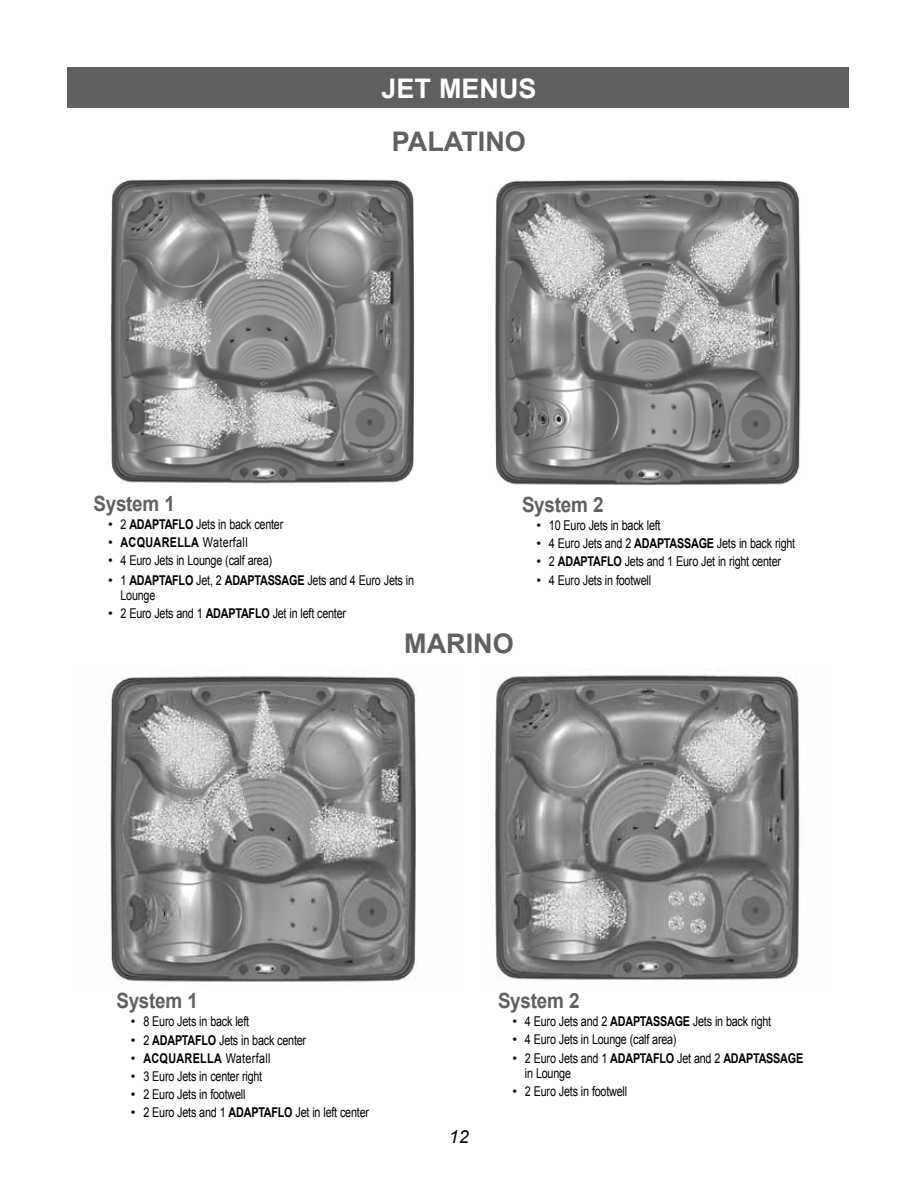
<style>
.page{position:relative;width:918px;height:1188px;background:#fff}
.page>*{position:absolute;margin:0;border:0;box-sizing:border-box;transform-origin:0 0}
.t1{font:700 27px "Arial";color:#5f6062}
.t2{font:700 27px "Arial";color:#fff}
.t3{font:700 21px "Arial";letter-spacing:-.015em;color:#5f6062;scale:.9 1}
.t4{font:italic 18px "Arial";color:#000}
.t5{font:13.5px/15px "Arial";letter-spacing:-.02em;color:#000}
.t6{font:13.5px "Arial";letter-spacing:.03em;color:#000;scale:.8 1}
.t7{font:700 13.5px "Arial";color:#000;scale:.8 1}
.s1{font-weight:700}
.s2{font-weight:400}
</style>
<div class="page">
<div style="left:68px;top:68px;width:781px;height:40px;background:#5f6062"></div>
<img style="left:110px;top:676px;width:307px;height:306px">
<img style="left:495px;top:180px;width:306px;height:306px">
<img style="left:111px;top:179px;width:304px;height:305px">
<img style="left:494px;top:675px;width:306px;height:305px">
<h1 class="t2" style="left:381px;top:70px;width:157px">JET MENUS</h1>
<h1 class="t1" style="left:392px;top:124px;width:36px">PALA</h1>
<h1 class="t1" style="left:461px;top:124px;width:66px">TINO</h1>
<h2 class="t3" style="left:93px;top:489px;width:92px">SYSTEM 1</h2>
<p class="t5" style="left:108px;top:517px;width:177px">• 2 <span class="s1">ADAPTAFLO</span> Jets in back center</p>
<p class="t7" style="left:108px;top:534px;width:27px"><span class="s2">•</span> ACQU</p>
<p class="t6" style="left:154px;top:534px;width:119px"><span class="s1">ARELLA</span> Waterfall</p>
<p class="t5" style="left:108px;top:553px;width:166px">• 4 Euro Jets in Lounge (calf area)</p>
<p class="t5" style="left:120px;top:573px;width:295px;text-indent:-12px">• 1 <span class="s1">ADAPTAFLO</span> Jet, 2 <span class="s1">ADAPTASSAG E</span> Jets and 4 Euro Jets in<br>Lounge</p>
<p class="t5" style="left:108px;top:606px;width:240px">• 2 Euro Jets and 1 <span class="s1">ADAPTAFLO</span> Jet in left center</p>
<h1 class="t1" style="left:404px;top:626px;width:111px">MARINO</h1>
<h2 class="t3" style="left:522px;top:490px;width:92px">SYSTEM 2</h2>
<p class="t5" style="left:537px;top:518px;width:126px">• 10 Euro Jets in back left</p>
<p class="t5" style="left:537px;top:536px;width:260px">• 4 Euro Jets and 2 <span class="s1">ADAPTASSAG E</span> Jets in back right</p>
<p class="t5" style="left:537px;top:554px;width:246px">• 2 <span class="s1">ADAPTAFLO</span> Jets and 1 Euro Jet in right center</p>
<p class="t5" style="left:537px;top:573px;width:116px">• 4 Euro Jets in footwell</p>
<h2 class="t3" style="left:116px;top:987px;width:92px">SYSTEM 1</h2>
<p class="t5" style="left:131px;top:1014px;width:120px">• 8 Euro Jets in back left</p>
<p class="t5" style="left:131px;top:1032px;width:177px">• 2 <span class="s1">ADAPTAFLO</span> Jets in back center</p>
<p class="t7" style="left:131px;top:1049px;width:27px"><span class="s2">•</span> ACQU</p>
<p class="t6" style="left:176px;top:1049px;width:119px"><span class="s1">ARELLA</span> Waterfall</p>
<p class="t5" style="left:131px;top:1069px;width:133px">• 3 Euro Jets in center right</p>
<p class="t5" style="left:131px;top:1087px;width:116px">• 2 Euro Jets in footwell</p>
<p class="t5" style="left:131px;top:1105px;width:240px">• 2 Euro Jets and 1 <span class="s1">ADAPTAFLO</span> Jet in left center</p>
<h3 class="t4" style="left:449px;top:1125px;width:22px">12</h3>
<h2 class="t3" style="left:498px;top:986px;width:92px">SYSTEM 2</h2>
<p class="t5" style="left:513px;top:1014px;width:260px">• 4 Euro Jets and 2 <span class="s1">ADAPTASSAG E</span> Jets in back right</p>
<p class="t5" style="left:513px;top:1032px;width:166px">• 4 Euro Jets in Lounge (calf area)</p>
<p class="t5" style="left:525px;top:1050px;width:280px;text-indent:-12px">• 2 Euro Jets and 1 <span class="s1">ADAPTAFLO</span> Jet and 2 <span class="s1">ADAPTASSAG E </span>in Lounge</p>
<p class="t5" style="left:513px;top:1084px;width:116px">• 2 Euro Jets in footwell</p>
</div>
